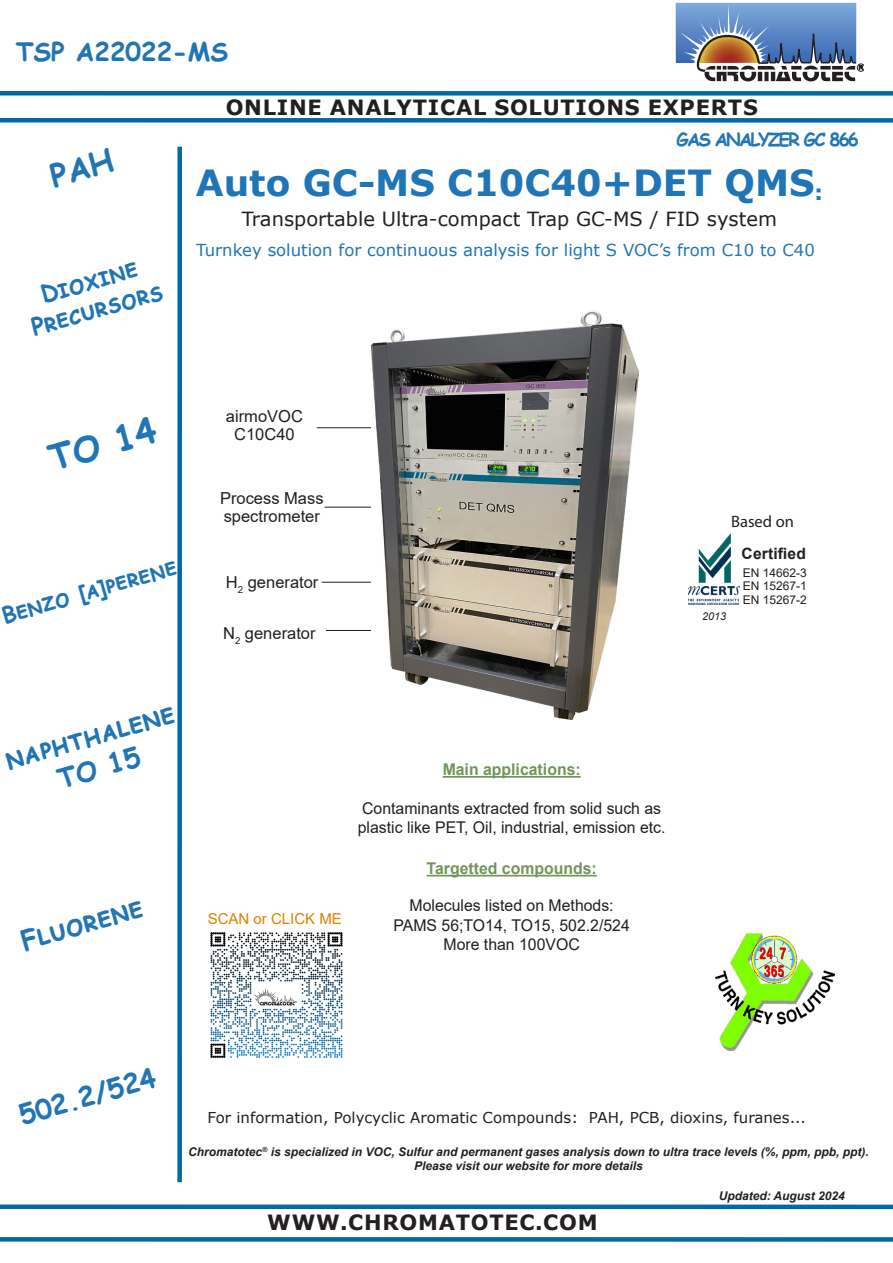
<style>
.page{position:relative;width:893px;height:1263px;background:#fff}
.page>*{position:absolute;margin:0;border:0;box-sizing:border-box;transform-origin:0 0}
.t1{font:700 36px "Verdana";color:#2075b6}
.t2{font:700 35.1px "Comic Sans MS";color:#2075b6}
.t3{font:700 27px "Comic Sans MS";color:#2075b6}
.t4{font:700 25.5px "Comic Sans MS";color:#2075b6}
.t5{font:700 24px "Comic Sans MS";color:#2075b6}
.t6{font:700 22.5px "Comic Sans MS";color:#2075b6}
.t7{font:700 21px "Verdana";letter-spacing:.035em;color:#231f20}
.t8{font:19.5px "Verdana";color:#231f20}
.t9{font:700 18px "Comic Sans MS";letter-spacing:-.1em;color:#2076b6}
.t10{font:16.5px "Verdana";color:#2075b6}
.t11{font:16.5px/18px "Arial";color:#231f20}
.t12{font:16.5px "Myriad Pro";color:#231f20}
.t13{font:16.2px/19.5px "Arial";color:#231f20}
.t14{font:700 16.2px "Arial";color:#729559}
.t15{font:700 15.6px "Arial";letter-spacing:.01em;color:#231f20}
.t16{font:15px "Verdana";color:#231f20}
.t17{font:15px "Arial";color:#df8100}
.t18{font:italic 700 12px "Arial";color:#231f20}
.t19{font:12px "Arial";color:#231f20}
.t20{font:italic 10.8px "Arial";color:#231f20}
.t21{font:5.4px "Arial";color:#231f20}
</style>
<div class="page">
<svg style="left:676px;top:3px;width:188px;height:78px"></svg>
<div style="left:0;top:91px;width:893px;height:5px;background:#006aa4"></div>
<div style="left:0;top:118px;width:893px;height:5px;background:#006aa3"></div>
<div style="left:177px;top:147px;width:5px;height:1035px;background:#006aa3"></div>
<div style="left:0;top:1204px;width:893px;height:5px;background:#006aa3"></div>
<div style="left:0;top:1237px;width:893px;height:5px;background:#006aa3"></div>
<hr style="left:443px;top:776px;width:138px;height:2px;background:#729559">
<hr style="left:427px;top:875px;width:170px;height:1px;background:#729559">
<img style="left:716px;top:933px;width:118px;height:117px">
<img style="left:210px;top:932px;width:133px;height:126px">
<img style="left:688px;top:534px;width:52px;height:70px">
<hr style="left:325px;top:507px;width:50px;height:1px;background:#231f20">
<hr style="left:317px;top:427px;width:57px;height:1px;background:#231f20">
<hr style="left:322px;top:582px;width:50px;height:1px;background:#231f20">
<hr style="left:326px;top:630px;width:76px;height:1px;background:#231f20">
<img style="left:371px;top:310px;width:267px;height:410px">
<p class="t4" style="left:16px;top:33px;width:214px">TSP A22022-MS</p>
<p class="t7" style="left:226px;top:92px;width:534px">ONLINE ANALYTICAL SOLUTIONS EXPERTS</p>
<p class="t21" style="left:859px;top:64px;width:5px">R</p>
<p class="t9" style="left:677px;top:126px;width:184px">GAS ANALYZER GC 866</p>
<p class="t1" style="left:196px;top:157px;width:629px">Auto GC-MS C10C40+DET QMS<sub>:</sub></p>
<p class="t8" style="left:242px;top:205px;width:537px">Transportable Ultra-compact Trap GC-MS / FID system</p>
<p class="t5" style="left:37px;top:278px;width:101px;rotate:-16deg">Dioxine</p>
<p class="t5" style="left:27px;top:311px;width:137px;rotate:-16deg">Precursors</p>
<p class="t10" style="left:196px;top:238px;width:620px">Turnkey solution for continuous analysis for light S VOC’s from C10 to C40</p>
<p class="t2" style="left:42px;top:434px;width:112px;rotate:-16deg">TO 14</p>
<p class="t6" style="left:-2px;top:600px;width:182px;rotate:-16deg">Benzo [a]perene</p>
<p class="t3" style="left:1px;top:741px;width:176px;rotate:-16deg">naphthalene</p>
<p class="t3" style="left:53px;top:760px;width:86px;rotate:-16deg">TO 15</p>
<p class="t3" style="left:16px;top:922px;width:127px;rotate:-16deg">Fluorene</p>
<p class="t11" style="left:226px;top:407px;width:79px">airmoVOC</p>
<p class="t11" style="left:234px;top:425px;width:62px">C10C40</p>
<p class="t11" style="left:220px;top:489px;width:105px">Process Mass spectrometer</p>
<p class="t11" style="left:226px;top:573px;width:94px">H<sub>2</sub> generator</p>
<p class="t11" style="left:223px;top:624px;width:94px">N<sub>2</sub> generator</p>
<p class="t17" style="left:208px;top:909px;width:136px">SCAN or CLICK ME</p>
<p class="t14" style="left:443px;top:758px;width:140px">Main applications:</p>
<p class="t13" style="left:358px;top:798px;width:309px">Contaminants extracted from solid such as plastic like PET, Oil, industrial, emission etc.</p>
<p class="t14" style="left:427px;top:857px;width:172px">Targetted compounds:</p>
<p class="t13" style="left:410px;top:896px;width:206px">Molecules listed on Methods:</p>
<p class="t13" style="left:393px;top:915px;width:238px">PAMS 56;TO14, TO15, 502.2/524</p>
<p class="t13" style="left:443px;top:934px;width:138px">More than 100VOC</p>
<p class="t12" style="left:731px;top:511px;width:64px">Based on</p>
<p class="t15" style="left:742px;top:542px;width:66px">Certified</p>
<p class="t20" style="left:702px;top:610px;width:26px">2013</p>
<p class="t19" style="left:743px;top:565px;width:66px">EN 14662-3</p>
<p class="t19" style="left:743px;top:578px;width:66px">EN 15267-1</p>
<p class="t19" style="left:743px;top:591px;width:66px">EN 15267-2</p>
<p class="t3" style="left:14px;top:1096px;width:142px;rotate:-16deg">502.2/524</p>
<p class="t16" style="left:207px;top:1107px;width:600px">For information, Polycyclic Aromatic Compounds: PAH, PCB, dioxins, furanes...</p>
<p class="t18" style="left:188px;top:1143px;width:682px">Chromatotec<sup>®</sup> is specialized in VOC, Sulfur and permanent gases analysis down to ultra trace levels (%, ppm, ppb, ppt).</p>
<p class="t18" style="left:414px;top:1158px;width:230px">Please visit our website for more details</p>
<p class="t7" style="left:267px;top:1207px;width:332px">WWW.CHROMATOTEC.COM</p>
<p class="t18" style="left:719px;top:1188px;width:128px">Updated: August 2024</p>
</div>
